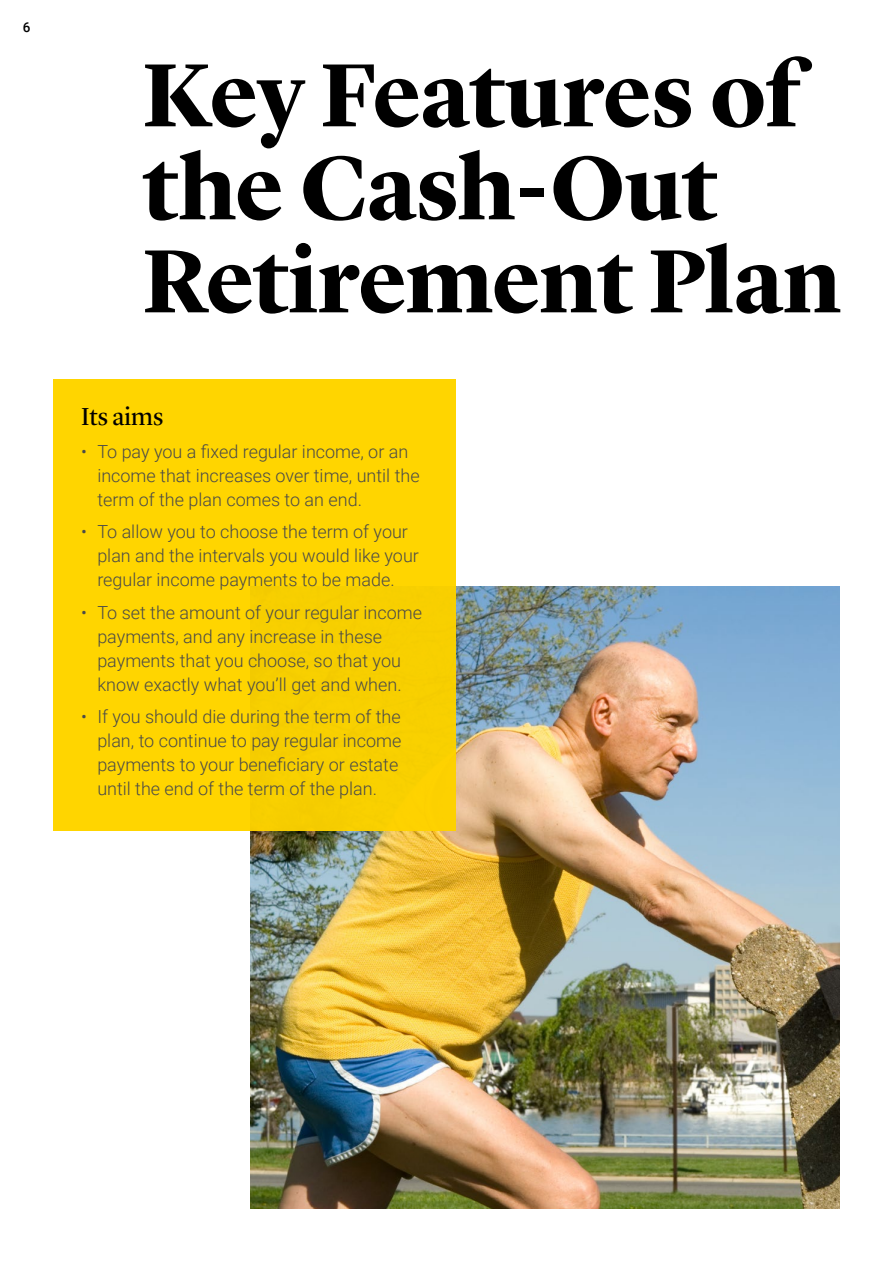
<style>
.page{position:relative;width:893px;height:1263px;background:#fff}
.page>*{position:absolute;margin:0;border:0;box-sizing:border-box;transform-origin:0 0}
.Headline_Primary_Large{font:700 93px/93px "Lyon Display";letter-spacing:-.005em;color:#000}
.H3_Subhead{font:25.5px "Lyon Display";color:#000}
.t1{font:300 18px/24px "Roboto";color:#4a4a49}
.t2{font:500 13.5px "Roboto";color:#000}
</style>
<div class="page">
<img style="left:250px;top:586px;width:589px;height:623px">
<div style="left:54px;top:379px;width:402px;height:451px;background:#ffd500"></div>
<p class="t2" style="left:23px;top:17px;width:9px">6</p>
<p class="Headline_Primary_Large" style="left:143px;top:41px;width:700px">Key Features of the Cash-Out<br>Retirement Plan</p>
<p class="H3_Subhead" style="left:81px;top:398px;width:84px">Its aims</p>
<p class="t1" style="left:97px;top:439px;width:324px;text-indent:-16px">• To pay you a fixed regular income, or an income that increases over time, until the term of the plan comes to an end.</p>
<p class="t1" style="left:97px;top:519px;width:323px;text-indent:-16px">• To allow you to choose the term of your plan and the intervals you would like your regular income payments to be made.</p>
<p class="t1" style="left:97px;top:600px;width:326px;text-indent:-16px">• To set the amount of your regular income payments, and any increase in these payments that you choose, so that you know exactly what you’ll get and when.</p>
<p class="t1" style="left:97px;top:704px;width:306px;text-indent:-16px">• If you should die during the term of the plan, to continue to pay regular income payments to your beneficiary or estate until the end of the term of the plan.</p>
</div>
